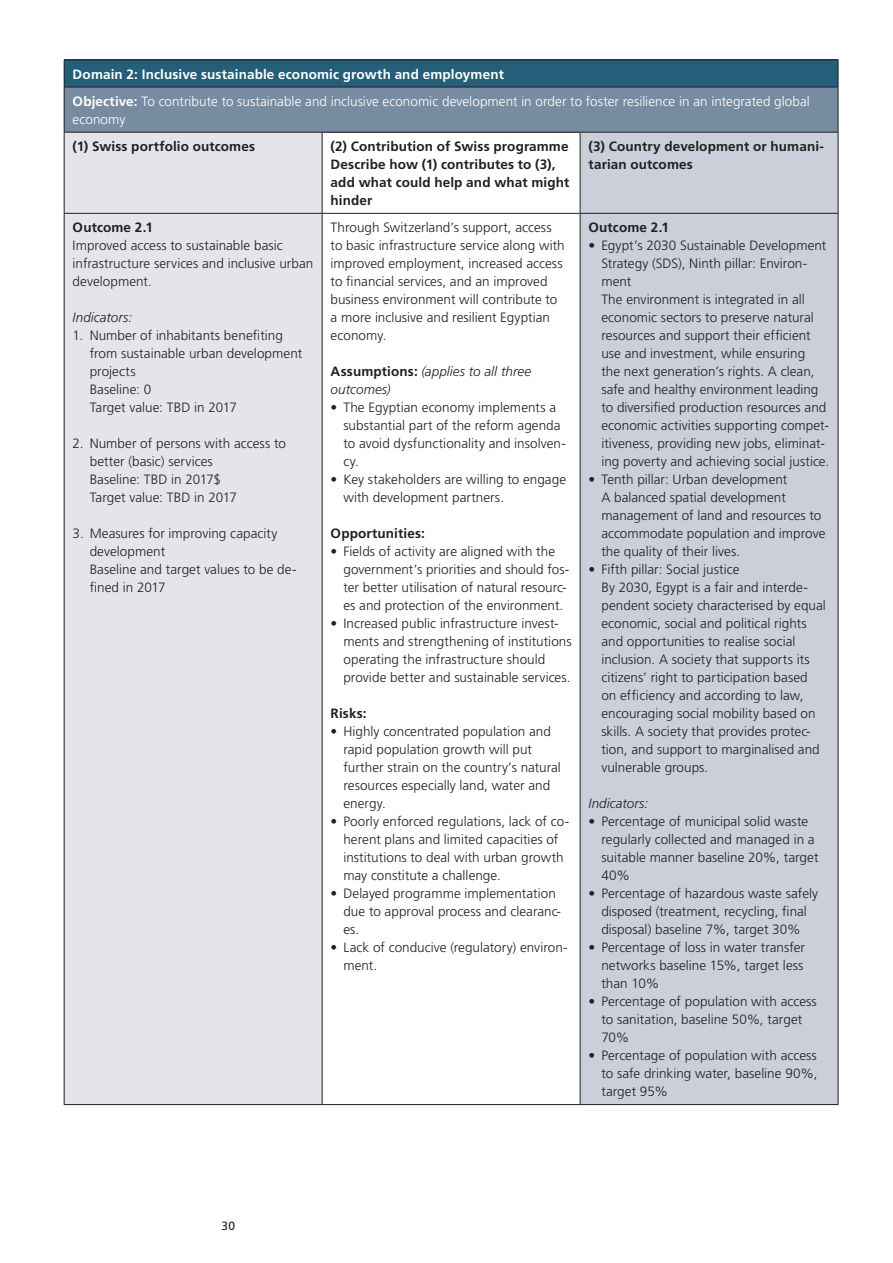
<style>
.page{position:relative;width:893px;height:1263px;background:#fff}
.page>*{position:absolute;margin:0;border:0;box-sizing:border-box;transform-origin:0 0}
._7_Tabelle_linksbünd{font:300 13.5px/18px "Frutiger LT Pro";color:#231f20}
._7_Tabelle_linksbünd-2{font:700 13.5px/18px "Frutiger LT Pro";letter-spacing:.01em;color:#231f20}
._7_Tabelle_linksbünd-3{font:300 13.5px/18px "Frutiger LT Pro";color:#fff}
._7_Tabelle_linksbünd-4{font:italic 300 13.5px/18px "Frutiger LT Pro";color:#231f20}
._7_Tabelle_linksbünd-5{font:700 13.5px "Frutiger LT Pro";letter-spacing:.01em;color:#fff}
.t1{font:12px "Frutiger LT Pro";color:#231f20}
.s1{font-weight:700}
.s2{font-weight:700;font-style:normal}
</style>
<div class="page">
<div style="left:64px;top:60px;width:774px;height:27px;background:#245e78"></div>
<div style="left:64px;top:87px;width:774px;height:45px;background:#788ca1"></div>
<div style="left:65px;top:133px;width:257px;height:971px;background:#e3e5ea"></div>
<div style="left:581px;top:133px;width:257px;height:971px;background:#cacfd9"></div>
<hr style="left:64px;top:60px;width:258px;height:1px;background:#231f20">
<svg style="left:64px;top:60px;width:1px;height:27px"></svg>
<hr style="left:322px;top:60px;width:258px;height:1px;background:#231f20">
<hr style="left:580px;top:60px;width:258px;height:1px;background:#231f20">
<svg style="left:838px;top:60px;width:1px;height:27px"></svg>
<hr style="left:64px;top:87px;width:258px;height:1px;background:#231f20">
<hr style="left:64px;top:87px;width:1px;height:45px;background:#231f20">
<hr style="left:322px;top:87px;width:258px;height:1px;background:#231f20">
<hr style="left:580px;top:87px;width:258px;height:1px;background:#231f20">
<hr style="left:838px;top:87px;width:1px;height:45px;background:#231f20">
<hr style="left:64px;top:132px;width:258px;height:1px;background:#231f20">
<hr style="left:64px;top:133px;width:1px;height:80px;background:#231f20">
<hr style="left:322px;top:132px;width:258px;height:1px;background:#231f20">
<hr style="left:322px;top:133px;width:1px;height:80px;background:#231f20">
<hr style="left:580px;top:132px;width:258px;height:1px;background:#231f20">
<hr style="left:580px;top:133px;width:1px;height:80px;background:#231f20">
<hr style="left:838px;top:133px;width:1px;height:80px;background:#231f20">
<hr style="left:64px;top:213px;width:258px;height:1px;background:#231f20">
<hr style="left:64px;top:214px;width:1px;height:890px;background:#231f20">
<hr style="left:322px;top:213px;width:258px;height:1px;background:#231f20">
<hr style="left:322px;top:214px;width:1px;height:890px;background:#231f20">
<hr style="left:580px;top:213px;width:258px;height:1px;background:#231f20">
<hr style="left:580px;top:214px;width:1px;height:890px;background:#231f20">
<hr style="left:838px;top:214px;width:1px;height:890px;background:#231f20">
<hr style="left:64px;top:1104px;width:258px;height:1px;background:#231f20">
<hr style="left:322px;top:1104px;width:258px;height:1px;background:#231f20">
<hr style="left:580px;top:1104px;width:258px;height:1px;background:#231f20">
<p class="_7_Tabelle_linksbünd-5" style="left:73px;top:66px;width:433px">Domain 2: Inclusive sustainable economic growth and employment</p>
<p class="_7_Tabelle_linksbünd-3" style="left:73px;top:92px;width:739px"><span class="s1">Objective:</span> To contribute to sustainable and inclusive economic development in order to foster resilience in an integrated global economy</p>
<p class="_7_Tabelle_linksbünd-2" style="left:73px;top:137px;width:184px">(1) Swiss portfolio outcomes</p>
<p class="_7_Tabelle_linksbünd-2" style="left:331px;top:137px;width:239px">(2) Contribution of Swiss programme</p>
<p class="_7_Tabelle_linksbünd-2" style="left:331px;top:155px;width:240px">Describe how (1) contributes to (3), add what could help and what might hinder</p>
<p class="_7_Tabelle_linksbünd-2" style="left:589px;top:137px;width:237px">(3) Country development or humani&shy;tarian outcomes</p>
<p class="_7_Tabelle_linksbünd-2" style="left:73px;top:218px;width:82px">Outcome 2.1</p>
<p class="_7_Tabelle_linksbünd" style="left:73px;top:236px;width:242px">Improved access to sustainable basic infrastructure services and inclusive urban development.</p>
<p class="_7_Tabelle_linksbünd-4" style="left:73px;top:308px;width:61px">Indicators:</p>
<p class="_7_Tabelle_linksbünd" style="left:90px;top:326px;width:214px;text-indent:-17px">1. Number of inhabitants benefiting from sustainable urban development projects</p>
<p class="_7_Tabelle_linksbünd" style="left:90px;top:380px;width:63px">Baseline: 0</p>
<p class="_7_Tabelle_linksbünd" style="left:90px;top:398px;width:149px">Target value: TBD in 2017</p>
<p class="_7_Tabelle_linksbünd" style="left:90px;top:434px;width:198px;text-indent:-17px">2. Number of persons with access to better (basic) services<br>Baseline: TBD in 2017$<br>Target value: TBD in 2017</p>
<p class="_7_Tabelle_linksbünd" style="left:90px;top:524px;width:208px;text-indent:-17px">3. Measures for improving capacity development<br>Baseline and target values to be de&shy;fined in 2017</p>
<p class="_7_Tabelle_linksbünd" style="left:331px;top:218px;width:236px">Through Switzerland’s support, access to basic infrastructure service along with improved employment, increased access to financial services, and an improved business environment will contribute to a more inclusive and resilient Egyptian economy.</p>
<p class="_7_Tabelle_linksbünd-4" style="left:331px;top:362px;width:202px"><span class="s2">Assumptions:</span> (applies to all three outcomes)</p>
<p class="_7_Tabelle_linksbünd" style="left:343px;top:398px;width:224px;text-indent:-13px">• The Egyptian economy implements a substantial part of the reform agenda to avoid dysfunctionality and insolven&shy;cy.</p>
<p class="_7_Tabelle_linksbünd" style="left:343px;top:470px;width:224px;text-indent:-13px">• Key stakeholders are willing to engage with development partners.</p>
<p class="_7_Tabelle_linksbünd-2" style="left:331px;top:524px;width:96px">Opportunities:</p>
<p class="_7_Tabelle_linksbünd" style="left:343px;top:542px;width:227px;text-indent:-13px">• Fields of activity are aligned with the government’s priorities and should fos&shy;ter better utilisation of natural resourc&shy;es and protection of the environment.</p>
<p class="_7_Tabelle_linksbünd" style="left:343px;top:614px;width:230px;text-indent:-13px">• Increased public infrastructure invest&shy;ments and strengthening of institutions operating the infrastructure should provide better and sustainable services.</p>
<p class="_7_Tabelle_linksbünd-2" style="left:331px;top:704px;width:38px">Risks:</p>
<p class="_7_Tabelle_linksbünd" style="left:343px;top:722px;width:219px;text-indent:-13px">• Highly concentrated population and rapid population growth will put further strain on the country’s natural resources especially land, water and energy.</p>
<p class="_7_Tabelle_linksbünd" style="left:343px;top:812px;width:227px;text-indent:-13px">• Poorly enforced regulations, lack of co&shy;herent plans and limited capacities of institutions to deal with urban growth may constitute a challenge.</p>
<p class="_7_Tabelle_linksbünd" style="left:343px;top:884px;width:219px;text-indent:-13px">• Delayed programme implementation due to approval process and clearanc&shy;es.</p>
<p class="_7_Tabelle_linksbünd" style="left:343px;top:938px;width:226px;text-indent:-13px">• Lack of conducive (regulatory) environ&shy;ment.</p>
<p class="_7_Tabelle_linksbünd-2" style="left:589px;top:218px;width:82px">Outcome 2.1</p>
<p class="_7_Tabelle_linksbünd" style="left:601px;top:236px;width:229px;text-indent:-13px">• Egypt’s 2030 Sustainable Development Strategy (SDS), Ninth pillar: Environ&shy;ment<br>The environment is integrated in all economic sectors to preserve natural resources and support their efficient use and investment, while ensuring<br>the next generation’s rights. A clean, safe and healthy environment leading to diversified production resources and economic activities supporting compet&shy;itiveness, providing new jobs, eliminat&shy;ing poverty and achieving social justice.</p>
<p class="_7_Tabelle_linksbünd" style="left:601px;top:470px;width:226px;text-indent:-13px">• Tenth pillar: Urban development<br>A balanced spatial development management of land and resources to accommodate population and improve the quality of their lives.</p>
<p class="_7_Tabelle_linksbünd" style="left:601px;top:560px;width:226px;text-indent:-13px">• Fifth pillar: Social justice<br>By 2030, Egypt is a fair and interde&shy;pendent society characterised by equal economic, social and political rights and opportunities to realise social inclusion. A society that supports its citizens’ right to participation based on efficiency and according to law, encouraging social mobility based on skills. A society that provides protec&shy;tion, and support to marginalised and vulnerable groups.</p>
<p class="_7_Tabelle_linksbünd-4" style="left:589px;top:794px;width:61px">Indicators:</p>
<p class="_7_Tabelle_linksbünd" style="left:601px;top:812px;width:219px;text-indent:-13px">• Percentage of municipal solid waste regularly collected and managed in a suitable manner baseline 20%, target<br>40%</p>
<p class="_7_Tabelle_linksbünd" style="left:589px;top:884px;width:231px;text-align:center">• Percentage of hazardous waste safely disposed (treatment, recycling, final disposal) baseline 7%, target 30%</p>
<p class="_7_Tabelle_linksbünd" style="left:601px;top:938px;width:205px;text-align:justify;text-indent:-13px">• Percentage of loss in water transfer networks baseline 15%, target less than 10%</p>
<p class="_7_Tabelle_linksbünd" style="left:601px;top:992px;width:217px;text-indent:-13px">• Percentage of population with access to sanitation, baseline 50%, target<br>70%</p>
<p class="_7_Tabelle_linksbünd" style="left:601px;top:1046px;width:218px;text-align:justify;text-indent:-13px">• Percentage of population with access to safe drinking water, baseline 90%, target 95%</p>
<p class="t1" style="left:222px;top:1218px;width:15px">30</p>
</div>
